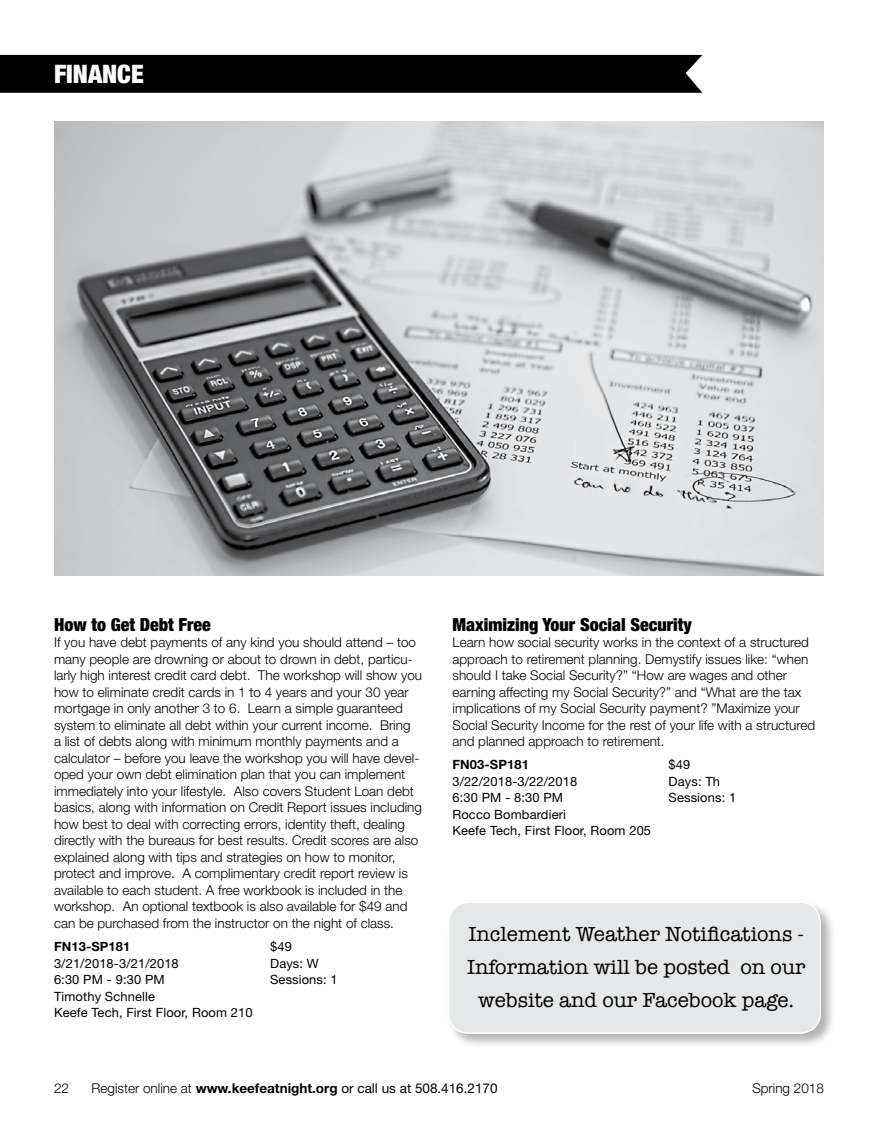
<style>
.page{position:relative;width:878px;height:1148px;background:#fff}
.page>*{position:absolute;margin:0;border:0;box-sizing:border-box;transform-origin:0 0}
.t1{font:900 condensed 25.5px "Helvetica Neue LT Std";color:#fff}
.t2{font:21px/33px "American Typewriter";color:#000;text-align:center}
.t3{font:900 condensed 18px "Helvetica Neue LT Std";color:#000}
.t4{font:300 13.5px/16.5px "Helvetica Neue LT Std";color:#000}
.t5{font:13.5px "Helvetica Neue LT Std";color:#000}
.t6{font:12.75px/16.5px "Helvetica Neue LT Std";letter-spacing:.01em;color:#000}
.t7{font:700 12.75px "Helvetica Neue LT Std";letter-spacing:.01em;color:#000}
.s1{font-weight:300}
.s2{font-weight:700}
</style>
<div class="page">
<div style="left:0;top:55px;width:702px;height:38px;background:#000"></div>
<img style="left:54px;top:122px;width:770px;height:453px">
<div style="left:446px;top:900px;width:390px;height:148px;background:#000;opacity:.3"></div>
<div style="left:448px;top:902px;width:372px;height:131px;background:#e6e7e8;border-radius:20px"></div>
<div style="left:448px;top:901px;width:372px;height:132px;border:2px solid #fff;border-radius:20px"></div>
<h1 class="t1" style="left:54px;top:58px;width:91px">FINANCE</h1>
<h3 class="t3" style="left:54px;top:613px;width:158px">How to Get Debt Free</h3>
<p class="t4" style="left:54px;top:634px;width:369px">If you have debt payments of any kind you should attend – too many people are drowning or about to drown in debt, particu&shy;larly high interest credit card debt. The workshop will show you how to eliminate credit cards in 1 to 4 years and your 30 year mortgage in only another 3 to 6. Learn a simple guaranteed system to eliminate all debt within your current income. Bring<br>a list of debts along with minimum monthly payments and a calculator – before you leave the workshop you will have devel&shy;oped your own debt elimination plan that you can implement immediately into your lifestyle. Also covers Student Loan debt basics, along with information on Credit Report issues including how best to deal with correcting errors, identity theft, dealing directly with the bureaus for best results. Credit scores are also explained along with tips and strategies on how to monitor, protect and improve. A complimentary credit report review is available to each student. A free workbook is included in the workshop. An optional textbook is also available for $49 and can be purchased from the instructor on the night of class.</p>
<p class="t7" style="left:54px;top:938px;width:78px">FN13-SP181</p>
<p class="t6" style="left:270px;top:938px;width:23px">$49</p>
<p class="t6" style="left:54px;top:954px;width:126px">3/21/2018-3/21/2018</p>
<p class="t6" style="left:270px;top:954px;width:50px">Days: W</p>
<p class="t6" style="left:54px;top:971px;width:112px">6:30 PM - 9:30 PM</p>
<p class="t6" style="left:270px;top:971px;width:69px">Sessions: 1</p>
<p class="t6" style="left:54px;top:987px;width:200px">Timothy Schnelle<br>Keefe Tech, First Floor, Room 210</p>
<h3 class="t3" style="left:452px;top:613px;width:241px">Maximizing Your Social Security</h3>
<p class="t4" style="left:452px;top:634px;width:364px">Learn how social security works in the context of a structured approach to retirement planning. Demystify issues like: “when should I take Social Security?” “How are wages and other earning affecting my Social Security?” and “What are the tax implications of my Social Security payment? ”Maximize your Social Security Income for the rest of your life with a structured and planned approach to retirement.</p>
<p class="t7" style="left:452px;top:757px;width:78px">FN03-SP181</p>
<p class="t6" style="left:668px;top:756px;width:23px">$49</p>
<p class="t6" style="left:452px;top:773px;width:126px">3/22/2018-3/22/2018</p>
<p class="t6" style="left:668px;top:773px;width:53px">Days: Th</p>
<p class="t6" style="left:452px;top:789px;width:112px">6:30 PM - 8:30 PM</p>
<p class="t6" style="left:668px;top:789px;width:69px">Sessions: 1</p>
<p class="t6" style="left:452px;top:806px;width:200px">Rocco Bombardieri<br>Keefe Tech, First Floor, Room 205</p>
<h2 class="t2" style="left:467px;top:916px;width:340px">Inclement Weather Notifications -<br>Information will be posted on our website and our Facebook page.</h2>
<p class="t4" style="left:54px;top:1080px;width:17px">22</p>
<p class="t5" style="left:92px;top:1080px;width:407px"><span class="s1">Register online at</span> <span class="s2">www.keefeatnight.org</span> or call us at 508.416.2170</p>
<p class="t4" style="left:752px;top:1080px;width:73px">Spring 2018</p>
</div>
